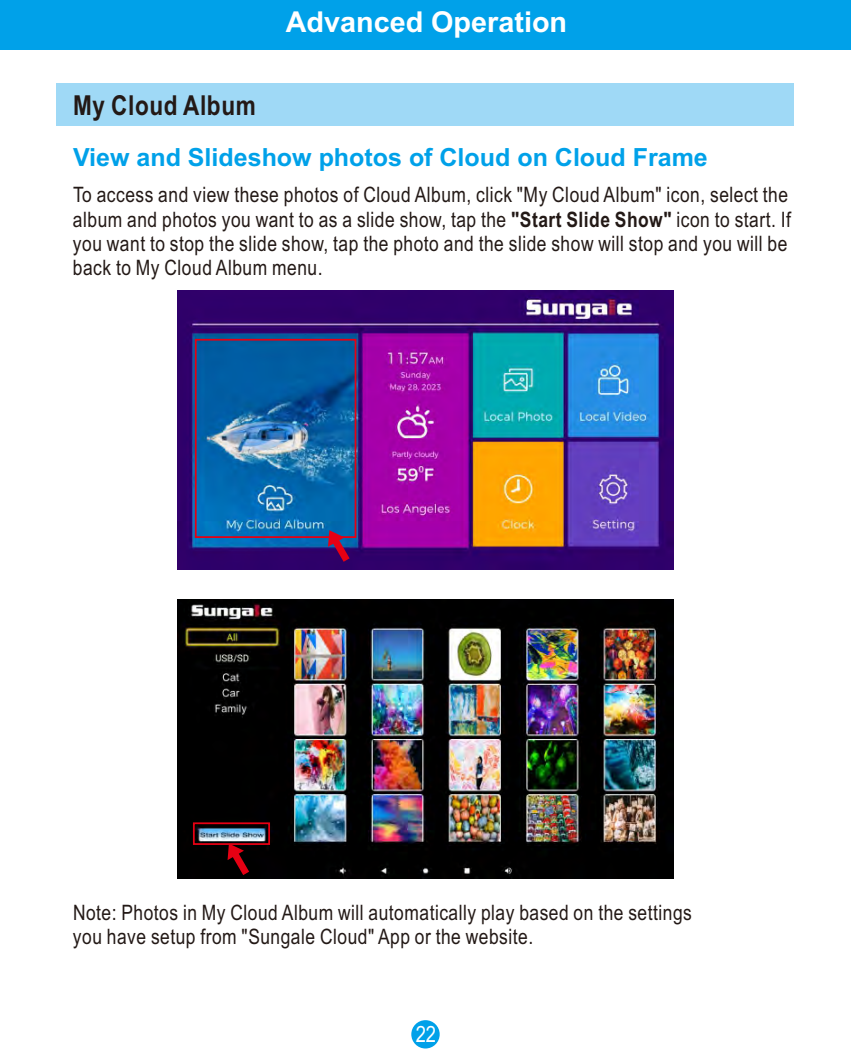
<style>
.page{position:relative;width:851px;height:1063px;background:#fff}
.page>*{position:absolute;margin:0;border:0;box-sizing:border-box;transform-origin:0 0}
.t1{font:700 28.75px "Arial";color:#fff}
.t2{font:700 27.5px "Arial Narrow";letter-spacing:.025em;color:#231916}
.t3{font:700 25px "Arial";color:#00a1e9}
.t4{font:22.5px "Arial Narrow";color:#fff}
.t5{font:21.25px/24.2px "Arial Narrow";letter-spacing:.025em;color:#231916}
.s1{font-weight:700}
</style>
<div class="page">
<div style="left:57px;top:83px;width:737px;height:43px;background:#9fd9f6"></div>
<div style="left:0;top:0;width:850px;height:50px;background:#00a1e9"></div>
<div style="left:411px;top:1020px;width:28px;height:29px;background:#00a1e9;border-radius:50%"></div>
<img style="left:177px;top:291px;width:496px;height:279px">
<img style="left:177px;top:599px;width:496px;height:279px">
<div style="left:195px;top:339px;width:161px;height:199px;border:2px solid #e60013"></div>
<svg style="left:328px;top:530px;width:21px;height:32px"></svg>
<div style="left:193px;top:822px;width:77px;height:23px;border:2px solid #e60013"></div>
<svg style="left:227px;top:844px;width:22px;height:31px"></svg>
<p class="t2" style="left:73px;top:95px;width:184px">My Cloud Album</p>
<h1 class="t1" style="left:286px;top:12px;width:283px">Advanced Operation</h1>
<p class="t3" style="left:73px;top:148px;width:636px">View and Slideshow photos of Cloud on Cloud Frame</p>
<p class="t5" style="left:73px;top:185px;width:719px">To access and view these photos of Cloud Album, click "My Cloud Album" icon, select the album and photos you want to as a slide show, tap the <span class="s1">"Start Slide Show"</span> icon to start. If you want to stop the slide show, tap the photo and the slide show will stop and you will be back to My Cloud Album menu.</p>
<p class="t5" style="left:73px;top:903px;width:620px">Note: Photos in My Cloud Album will automatically play based on the settings you have setup from "Sungale Cloud" App or the website.</p>
<p class="t4" style="left:415px;top:1026px;width:22px">22</p>
</div>
